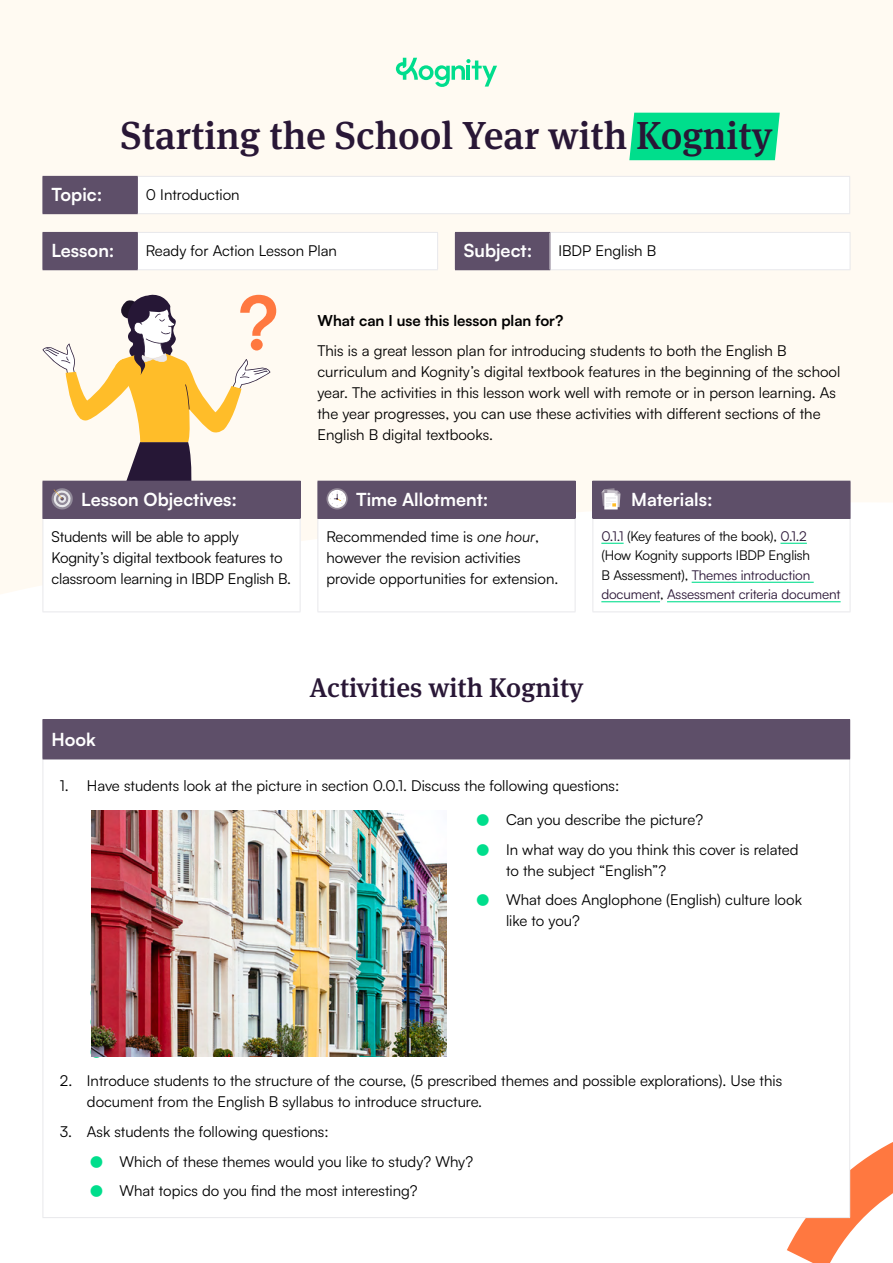
<style>
.page{position:relative;width:893px;height:1263px;background:#fff}
.page>*{position:absolute;margin:0;border:0;box-sizing:border-box;transform-origin:0 0}
.t1{font:500 39px "Meta Serif Pro";color:#291736}
.t2{font:500 27px "Meta Serif Pro";color:#291736}
.t3{font:700 18px "Satoshi";color:#fff}
.t4{font:15px/21px "Satoshi";color:#000}
.t5{font:700 15px "Satoshi";color:#000}
.t6{font:15px "Satoshi";color:#00de8c}
.t7{font:13.5px/19.5px "Satoshi";letter-spacing:-.01em;color:#000}
.s1{font-style:italic}
.s2{color:#2a1636}
.s3{color:#00de8c}
</style>
<div class="page">
<svg style="left:787px;top:1142px;width:106px;height:121px"></svg>
<div style="left:0;top:0;width:893px;height:598px;background:#fffaf2"></div>
<div style="left:43px;top:719px;width:807px;height:40px;background:#5e4f69"></div>
<div style="left:43px;top:759px;width:807px;height:458px;background:#fff"></div>
<hr style="left:43px;top:759px;width:1px;height:458px;background:#e8e8eb">
<hr style="left:849px;top:759px;width:1px;height:458px;background:#e8e8eb">
<hr style="left:43px;top:1217px;width:807px;height:1px;background:#e8e8eb">
<hr style="left:43px;top:759px;width:807px;height:1px;background:#5e4f69">
<div style="left:629px;top:113px;width:151px;height:47px;background:#00de8c"></div>
<svg style="left:396px;top:58px;width:101px;height:29px"></svg>
<div style="left:43px;top:176px;width:94px;height:38px;background:#5e4f69"></div>
<div style="left:137px;top:176px;width:713px;height:38px;background:#fff"></div>
<hr style="left:138px;top:176px;width:712px;height:1px;background:#e8e8eb">
<hr style="left:849px;top:177px;width:1px;height:36px;background:#e8e8eb">
<hr style="left:138px;top:213px;width:712px;height:1px;background:#e8e8eb">
<hr style="left:43px;top:176px;width:95px;height:1px;background:#5e4f69">
<hr style="left:137px;top:177px;width:1px;height:36px;background:#5e4f69">
<hr style="left:43px;top:213px;width:95px;height:1px;background:#5e4f69">
<div style="left:43px;top:232px;width:94px;height:38px;background:#5e4f69"></div>
<div style="left:137px;top:232px;width:301px;height:38px;background:#fff"></div>
<hr style="left:138px;top:232px;width:300px;height:1px;background:#e8e8eb">
<hr style="left:437px;top:233px;width:1px;height:36px;background:#e8e8eb">
<hr style="left:138px;top:269px;width:300px;height:1px;background:#e8e8eb">
<hr style="left:43px;top:232px;width:95px;height:1px;background:#5e4f69">
<hr style="left:137px;top:233px;width:1px;height:36px;background:#5e4f69">
<hr style="left:43px;top:269px;width:95px;height:1px;background:#5e4f69">
<div style="left:455px;top:232px;width:95px;height:38px;background:#5e4f69"></div>
<div style="left:550px;top:232px;width:300px;height:38px;background:#fff"></div>
<hr style="left:550px;top:232px;width:300px;height:1px;background:#e8e8eb">
<hr style="left:850px;top:233px;width:1px;height:36px;background:#e8e8eb">
<hr style="left:550px;top:269px;width:300px;height:1px;background:#e8e8eb">
<div style="left:318px;top:481px;width:257px;height:37px;background:#5e4f69"></div>
<div style="left:318px;top:518px;width:257px;height:94px;background:#fff"></div>
<hr style="left:317px;top:519px;width:1px;height:92px;background:#e8e8eb">
<hr style="left:575px;top:519px;width:1px;height:92px;background:#e8e8eb">
<hr style="left:317px;top:611px;width:258px;height:1px;background:#e8e8eb">
<hr style="left:317px;top:481px;width:1px;height:37px;background:#5e4f69">
<hr style="left:575px;top:481px;width:1px;height:37px;background:#5e4f69">
<hr style="left:317px;top:518px;width:258px;height:1px;background:#5e4f69">
<svg style="left:326px;top:488px;width:22px;height:21px"></svg>
<svg style="left:328px;top:490px;width:18px;height:18px"></svg>
<svg style="left:330px;top:491px;width:14px;height:15px"></svg>
<div style="left:43px;top:481px;width:257px;height:37px;background:#5e4f69"></div>
<div style="left:43px;top:518px;width:257px;height:94px;background:#fff"></div>
<hr style="left:43px;top:519px;width:1px;height:92px;background:#e8e8eb">
<hr style="left:300px;top:519px;width:1px;height:92px;background:#e8e8eb">
<hr style="left:43px;top:611px;width:257px;height:1px;background:#e8e8eb">
<hr style="left:300px;top:481px;width:1px;height:37px;background:#5e4f69">
<hr style="left:43px;top:518px;width:257px;height:1px;background:#5e4f69">
<div style="left:593px;top:481px;width:257px;height:37px;background:#5e4f69"></div>
<div style="left:593px;top:518px;width:257px;height:94px;background:#fff"></div>
<hr style="left:592px;top:519px;width:1px;height:92px;background:#e8e8eb">
<hr style="left:850px;top:519px;width:1px;height:92px;background:#e8e8eb">
<hr style="left:592px;top:611px;width:258px;height:1px;background:#e8e8eb">
<hr style="left:592px;top:481px;width:1px;height:37px;background:#5e4f69">
<hr style="left:850px;top:481px;width:1px;height:37px;background:#5e4f69">
<hr style="left:592px;top:518px;width:258px;height:1px;background:#5e4f69">
<svg style="left:601px;top:543px;width:23px;height:1px"></svg>
<svg style="left:780px;top:543px;width:27px;height:1px"></svg>
<hr style="left:692px;top:582px;width:122px;height:1px;background:#00de8c">
<hr style="left:601px;top:601px;width:59px;height:1px;background:#00de8c">
<hr style="left:667px;top:601px;width:174px;height:1px;background:#00de8c">
<svg style="left:601px;top:488px;width:19px;height:21px"></svg>
<svg style="left:42px;top:294px;width:234px;height:295px"></svg>
<img style="left:91px;top:810px;width:355px;height:247px">
<p class="t1" style="left:121px;top:106px;width:653px">Starting the School Year with Kognity</p>
<p class="t3" style="left:51px;top:181px;width:52px">Topic:</p>
<p class="t4" style="left:146px;top:183px;width:95px">0 Introduction</p>
<p class="t3" style="left:51px;top:237px;width:65px">Lesson:</p>
<p class="t4" style="left:146px;top:240px;width:193px">Ready for Action Lesson Plan</p>
<p class="t3" style="left:464px;top:237px;width:70px">Subject:</p>
<p class="t4" style="left:558px;top:240px;width:99px">IBDP English B</p>
<p class="t3" style="left:81px;top:486px;width:157px">Lesson Objectives:</p>
<p class="t4" style="left:51px;top:526px;width:241px">Students will be able to apply<br>Kognity’s digital textbook features to classroom learning in IBDP English B.</p>
<p class="t5" style="left:317px;top:310px;width:247px">What can I use this lesson plan for?</p>
<p class="t4" style="left:317px;top:340px;width:524px">This is a great lesson plan for introducing students to both the English B curriculum and Kognity’s digital textbook features in the beginning of the school year. The activities in this lesson work well with remote or in person learning. As the year progresses, you can use these activities with different sections of the English B digital textbooks.</p>
<p class="t3" style="left:356px;top:486px;width:134px">Time Allotment:</p>
<p class="t4" style="left:326px;top:526px;width:233px">Recommended time is <span class="s1">one hour</span>, however the revision activities provide opportunities for extension.</p>
<p class="t3" style="left:631px;top:486px;width:83px">Materials:</p>
<p class="t7" style="left:601px;top:525px;width:241px"><span class="s2">0.1.1</span> (Key features of the book), <span class="s2">0.1.2<br></span>(How Kognity supports IBDP English<br>B Assessment), <span class="s2">Themes introduction document</span>, <span class="s2">Assessment criteria document</span></p>
<p class="t2" style="left:309px;top:666px;width:276px">Activities with Kognity</p>
<p class="t3" style="left:51px;top:727px;width:46px">Hook</p>
<p class="t4" style="left:60px;top:775px;width:561px">1. Have students look at the picture in section 0.0.1. Discuss the following questions:</p>
<p class="t4" style="left:476px;top:809px;width:228px"><span class="s3">●</span> Can you describe the picture?</p>
<p class="t4" style="left:506px;top:838px;width:294px;text-indent:-30px"><span class="s3">●</span> In what way do you think this cover is related to the subject “English”?</p>
<p class="t4" style="left:506px;top:889px;width:297px;text-indent:-30px"><span class="s3">●</span> What does Anglophone (English) culture look like to you?</p>
<p class="t6" style="left:90px;top:1041px;width:15px">●</p>
<p class="t4" style="left:87px;top:1070px;width:697px;text-indent:-27px">2. Introduce students to the structure of the course, (5 prescribed themes and possible explorations). Use this document from the English B syllabus to introduce structure.</p>
<p class="t4" style="left:60px;top:1121px;width:270px">3. Ask students the following questions:</p>
<p class="t4" style="left:90px;top:1150px;width:385px"><span class="s3">●</span> Which of these themes would you like to study? Why?</p>
<p class="t4" style="left:90px;top:1180px;width:329px"><span class="s3">●</span> What topics do you find the most interesting?</p>
</div>
